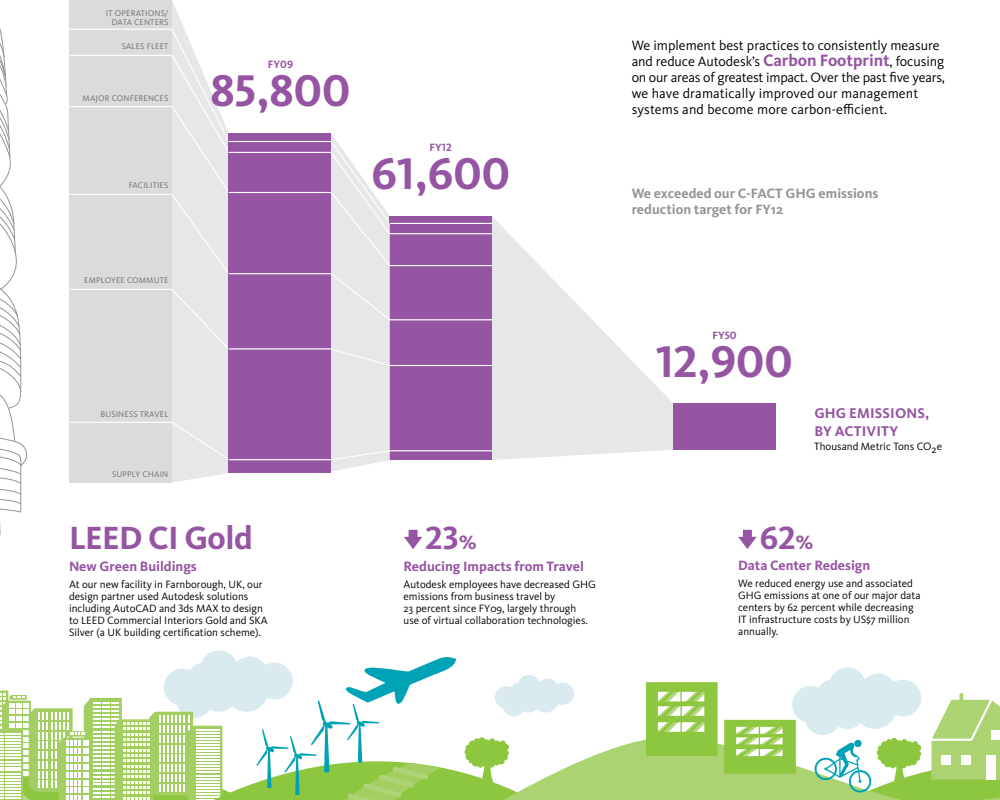
<style>
.page{position:relative;width:1000px;height:800px;background:#fff}
.page>*{position:absolute;margin:0;border:0;box-sizing:border-box;transform-origin:0 0}
.t1{font:700 46px "Kievit Pro";color:#9655a2}
.t2{font:700 33.3px "Kievit Pro";letter-spacing:-.015em;color:#9655a2}
.t3{font:700 14.6px "Kievit Pro";letter-spacing:.01em;color:#9655a2}
.t4{font:14px/16px "Kievit Pro";color:#000}
.t5{font:700 14px "Kievit Pro";color:#9655a2}
.t6{font:700 14px/16px "Kievit Pro";color:#939598}
.t7{font:11px/12px "Kievit Pro";color:#000}
.t8{font:700 11px "Kievit Pro";letter-spacing:.005em;color:#9655a2}
.t9{font:8.5px "Kievit Pro";letter-spacing:.02em;color:#6d6e71}
.s1{font-size:20px}
.s2{font-weight:700;font-size:17px;color:#9655a2}
</style>
<div class="page">
<svg style="left:0;top:28px;width:27px;height:507px"></svg>
<hr style="left:20px;top:465px;width:1px;height:47px;background:#939598">
<svg style="left:0;top:650px;width:1000px;height:150px"></svg>
<svg style="left:404px;top:530px;width:18px;height:19px"></svg>
<svg style="left:738px;top:530px;width:19px;height:19px"></svg>
<div style="left:390px;top:451px;width:102px;height:9px;background:#9655a2"></div>
<div style="left:390px;top:366px;width:102px;height:85px;background:#9655a2"></div>
<div style="left:390px;top:320px;width:102px;height:46px;background:#9655a2"></div>
<div style="left:390px;top:266px;width:102px;height:54px;background:#9655a2"></div>
<div style="left:390px;top:234px;width:102px;height:32px;background:#9655a2"></div>
<div style="left:390px;top:223px;width:102px;height:11px;background:#9655a2"></div>
<svg style="left:492px;top:217px;width:181px;height:243px;fill:#e6e7e8"></svg>
<div style="left:673px;top:404px;width:103px;height:46px;background:#9655a2"></div>
<svg style="left:170px;top:1px;width:59px;height:482px"></svg>
<div style="left:70px;top:422px;width:102px;height:60px;background:#dadbdc"></div>
<div style="left:70px;top:289px;width:102px;height:133px;background:#dadbdc"></div>
<div style="left:70px;top:194px;width:102px;height:95px;background:#dadbdc"></div>
<div style="left:70px;top:107px;width:102px;height:87px;background:#dadbdc"></div>
<div style="left:70px;top:55px;width:102px;height:52px;background:#dadbdc"></div>
<div style="left:70px;top:29px;width:102px;height:26px;background:#dadbdc"></div>
<div style="left:70px;top:0;width:102px;height:29px;background:#dadbdc"></div>
<hr style="left:390px;top:233px;width:102px;height:1px;background:#fff">
<hr style="left:390px;top:265px;width:102px;height:1px;background:#fff">
<hr style="left:390px;top:319px;width:102px;height:1px;background:#fff">
<hr style="left:390px;top:365px;width:102px;height:1px;background:#fff">
<hr style="left:390px;top:450px;width:102px;height:1px;background:#fff">
<hr style="left:70px;top:422px;width:102px;height:1px;background:#fff">
<hr style="left:70px;top:289px;width:102px;height:1px;background:#fff">
<hr style="left:70px;top:194px;width:102px;height:1px;background:#fff">
<hr style="left:70px;top:106px;width:102px;height:1px;background:#fff">
<hr style="left:70px;top:55px;width:102px;height:1px;background:#fff">
<hr style="left:70px;top:29px;width:102px;height:1px;background:#fff">
<svg style="left:331px;top:134px;width:60px;height:338px"></svg>
<div style="left:229px;top:460px;width:102px;height:13px;background:#9655a2"></div>
<div style="left:229px;top:349px;width:102px;height:111px;background:#9655a2"></div>
<div style="left:229px;top:274px;width:102px;height:75px;background:#9655a2"></div>
<div style="left:229px;top:192px;width:102px;height:82px;background:#9655a2"></div>
<div style="left:229px;top:152px;width:102px;height:40px;background:#9655a2"></div>
<div style="left:229px;top:142px;width:102px;height:10px;background:#9655a2"></div>
<div style="left:229px;top:133px;width:102px;height:9px;background:#9655a2"></div>
<hr style="left:229px;top:459px;width:102px;height:1px;background:#fff">
<hr style="left:229px;top:348px;width:102px;height:2px;background:#fff">
<hr style="left:229px;top:273px;width:102px;height:1px;background:#fff">
<hr style="left:229px;top:192px;width:102px;height:1px;background:#fff">
<hr style="left:229px;top:152px;width:102px;height:1px;background:#fff">
<hr style="left:229px;top:141px;width:102px;height:1px;background:#fff">
<div style="left:390px;top:216px;width:102px;height:7px;background:#9655a2"></div>
<hr style="left:390px;top:223px;width:102px;height:1px;background:#fff">
<p class="t9" style="left:106px;top:8px;width:36px">IT Operatio</p>
<p class="t9" style="left:155px;top:8px;width:15px">ns/</p>
<p class="t9" style="left:112px;top:17px;width:9px">Data</p>
<p class="t9" style="left:134px;top:17px;width:35px">Centers</p>
<p class="t9" style="left:122px;top:41px;width:48px">SALES FLEET</p>
<p class="t9" style="left:83px;top:93px;width:86px">Major Conferences</p>
<p class="t9" style="left:129px;top:181px;width:41px">FACILITIES</p>
<p class="t9" style="left:84px;top:276px;width:7px">Emp</p>
<p class="t9" style="left:101px;top:276px;width:34px">loy ee Comm</p>
<p class="t9" style="left:154px;top:276px;width:16px">ute</p>
<p class="t8" style="left:268px;top:58px;width:27px">fy09</p>
<h1 class="t1" style="left:211px;top:63px;width:141px">85,800</h1>
<p class="t8" style="left:430px;top:141px;width:24px">fy12</p>
<h1 class="t1" style="left:371px;top:146px;width:140px">61,600</h1>
<p class="t9" style="left:100px;top:409px;width:69px">Busi ness Travel</p>
<p class="t9" style="left:112px;top:469px;width:56px">SU PPLY CHAIN</p>
<h2 class="t2" style="left:69px;top:518px;width:185px">LEED CI Gold</h2>
<p class="t5" style="left:69px;top:558px;width:129px">New Green Buildings</p>
<p class="t7" style="left:69px;top:578px;width:200px">At our new facility in Farnborough, U K, our design partner used Autodesk solutions including AutoCAD and 3ds MAX to design to LEE D Commercial Interiors Gold and SKA Silver (a U K building certification scheme).</p>
<h2 class="t2" style="left:426px;top:518px;width:52px">23<span class="s1">%</span></h2>
<p class="t5" style="left:404px;top:558px;width:182px">Reducing Impacts from Travel</p>
<p class="t7" style="left:404px;top:578px;width:194px">Autodesk employees have decreased GHG emissions from business travel by<br>23 percent since FY09, largely through<br>use of virtual collaboration technologies.</p>
<p class="t4" style="left:632px;top:37px;width:315px">We implement best practices to consistently measure and reduce Autodesk’s <span class="s2">Carbon Footprint</span>, focusing on our areas of greatest impact. Over the past five years, we have dramatically improved our management systems and become more carbon-efficient.</p>
<p class="t6" style="left:632px;top:185px;width:248px">We exceeded our C-FACT GHG emissions reduction target for FY12</p>
<p class="t8" style="left:712px;top:329px;width:26px">fy50</p>
<h1 class="t1" style="left:656px;top:334px;width:138px">12,900</h1>
<h3 class="t3" style="left:814px;top:404px;width:51px">GHG emissi</h3>
<h3 class="t3" style="left:895px;top:404px;width:36px">ons,</h3>
<h3 class="t3" style="left:814px;top:422px;width:29px">byacti</h3>
<h3 class="t3" style="left:867px;top:422px;width:33px">vity</h3>
<p class="t7" style="left:814px;top:440px;width:130px">Thousand Metric Tons CO2e</p>
<h2 class="t2" style="left:760px;top:518px;width:55px">62<span class="s1">%</span></h2>
<p class="t5" style="left:738px;top:557px;width:134px">Data Center Redesign</p>
<p class="t7" style="left:738px;top:578px;width:184px">We reduced energy use and associated<br>GHG emissions at one of our major data centers by 62 percent while decreasing<br>IT infrastructure costs by US$7 million annually.</p>
</div>
